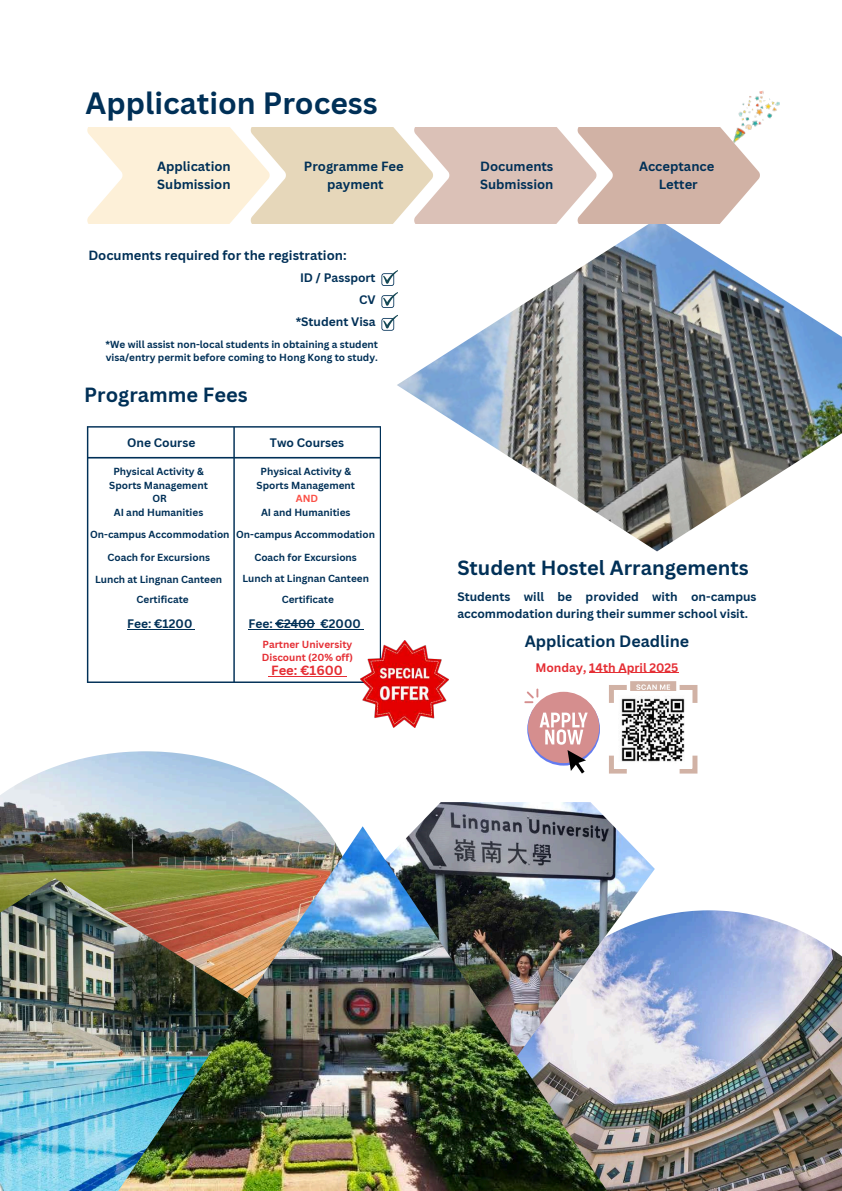
<style>
.page{position:relative;width:842px;height:1191px;background:#fff}
.page>*{position:absolute;margin:0;border:0;box-sizing:border-box;transform-origin:0 0}
.t1{font:700 30px "Canva Sans";color:#003057}
.t2{font:700 20px "Canva Sans";color:#003057}
.t3{font:700 16px "Canva Sans";color:#003057}
.t4{font:700 13px/18px "Canva Sans";color:#003057}
.t5{font:700 13px "Canva Sans";color:#e52e34}
.t6{font:700 12px/22px "Canva Sans";color:#003057;text-align:right}
.t7{font:700 12px "Canva Sans";color:#e52e34}
.t8{font:700 10px/13.5px "Canva Sans";color:#003057;text-align:center}
.t9{font:700 10px/13.5px "Canva Sans";color:#e52e34}
.t10{font:700 10px "Canva Sans";color:#fb5046}
</style>
<div class="page">
<svg style="left:381px;top:270px;width:16px;height:16px"></svg>
<svg style="left:381px;top:292px;width:16px;height:16px"></svg>
<svg style="left:381px;top:315px;width:16px;height:15px"></svg>
<img style="left:0;top:751px;width:324px;height:127px">
<img style="left:738px;top:90px;width:42px;height:37px">
<img style="left:397px;top:223px;width:445px;height:328px">
<svg style="left:87px;top:127px;width:673px;height:96px;background:#e6d4c3"></svg>
<img style="left:0;top:878px;width:118px;height:312px">
<svg style="left:87px;top:426px;width:294px;height:256px"></svg>
<img style="left:360px;top:640px;width:88px;height:87px">
<svg style="left:609px;top:755px;width:18px;height:18px"></svg>
<svg style="left:680px;top:755px;width:17px;height:18px"></svg>
<svg style="left:609px;top:681px;width:88px;height:21px"></svg>
<svg style="left:527px;top:692px;width:73px;height:73px"></svg>
<div style="left:528px;top:691px;width:71px;height:72px;background:#d58e8e;border-radius:50%"></div>
<svg style="left:540px;top:712px;width:48px;height:32px"></svg>
<svg style="left:524px;top:688px;width:14px;height:15px"></svg>
<svg style="left:567px;top:750px;width:19px;height:23px"></svg>
<img style="left:607px;top:910px;width:235px;height:280px">
<img style="left:418px;top:802px;width:237px;height:256px">
<img style="left:118px;top:826px;width:489px;height:364px">
<img style="left:615px;top:691px;width:76px;height:77px">
<svg style="left:249px;top:628px;width:27px;height:1px"></svg>
<hr style="left:276px;top:628px;width:39px;height:1px;background:#003057">
<hr style="left:276px;top:623px;width:39px;height:1px;background:#003057">
<hr style="left:321px;top:628px;width:40px;height:1px;background:#003057">
<hr style="left:589px;top:672px;width:90px;height:1px;background:#e52e34">
<hr style="left:127px;top:628px;width:65px;height:1px;background:#003057">
<hr style="left:271px;top:676px;width:72px;height:1px;background:#e52e34">
<h1 class="t1" style="left:86px;top:81px;width:294px">Application Process</h1>
<h3 class="t4" style="left:157px;top:157px;width:75px">Application<br>Submission</h3>
<h3 class="t4" style="left:480px;top:157px;width:75px">Documents<br>Submission</h3>
<h3 class="t4" style="left:304px;top:157px;width:101px;text-align:center">Programme Fee payment</h3>
<h3 class="t4" style="left:639px;top:157px;width:77px;text-align:center">Acceptance<br>Letter</h3>
<h3 class="t4" style="left:88px;top:246px;width:260px">Documents required for the registration:</h3>
<p class="t6" style="left:300px;top:266px;width:77px">ID / Passport<br>CV</p>
<p class="t6" style="left:296px;top:310px;width:81px">*Student Visa</p>
<p class="t8" style="left:106px;top:337px;width:274px;text-align:left">*We will assist non-local students in obtaining a student visa/entry permit before coming to Hong Kong to study.</p>
<h2 class="t2" style="left:84px;top:380px;width:165px">Programme Fees</h2>
<p class="t6" style="left:127px;top:431px;width:70px">One Course</p>
<p class="t8" style="left:109px;top:464px;width:100px">Physical Activity &amp;<br>Sports Management<br>OR<br>AI and Humanities</p>
<p class="t6" style="left:270px;top:431px;width:76px">Two Courses</p>
<p class="t8" style="left:257px;top:464px;width:100px">Physical Activity &amp;<br>Sports Management</p>
<p class="t10" style="left:296px;top:491px;width:24px">AND</p>
<p class="t8" style="left:261px;top:505px;width:91px">AI and Humanities</p>
<p class="t8" style="left:90px;top:527px;width:141px">On-campus Accommodation</p>
<p class="t8" style="left:236px;top:527px;width:140px">On-campus Accommodation</p>
<p class="t8" style="left:242px;top:546px;width:128px;line-height:21.1px">Coach for Excursions<br>Lunch at Lingnan Canteen<br>Certificate</p>
<p class="t9" style="left:262px;top:637px;width:93px">Partner University<br>Discount (20% off)</p>
<h3 class="t5" style="left:271px;top:661px;width:73px">Fee: €1600</h3>
<p class="t8" style="left:95px;top:546px;width:129px;line-height:21.7px">Coach for Excursions<br>Lunch at Lingnan Canteen</p>
<p class="t8" style="left:137px;top:592px;width:54px">Certificate</p>
<p class="t6" style="left:127px;top:612px;width:67px">Fee: €1200</p>
<p class="t6" style="left:249px;top:612px;width:114px">Fee: €2400 €2000</p>
<h2 class="t2" style="left:457px;top:554px;width:293px">Student Hostel Arrangements</h2>
<p class="t6" style="left:457px;top:588px;width:301px;line-height:16.5px;text-align:left">Students will be provided with on-campus accommodation during their summer school visit.</p>
<h3 class="t3" style="left:525px;top:629px;width:166px">Application Deadline</h3>
<p class="t7" style="left:535px;top:659px;width:145px">Monday, 14th April 2025</p>
</div>
